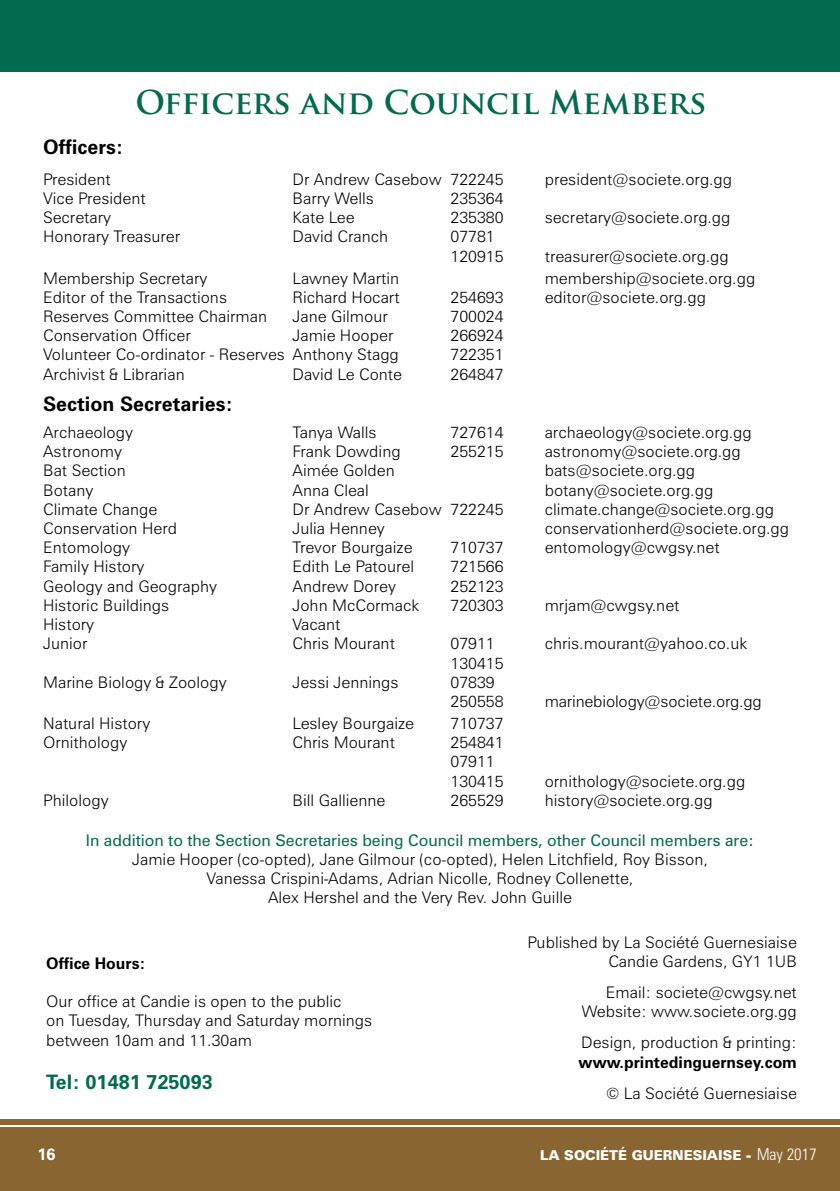
<style>
.page{position:relative;width:840px;height:1191px;background:#fff}
.page>*{position:absolute;margin:0;border:0;box-sizing:border-box;transform-origin:0 0}
.t1{font:700 32px "Trajan Pro";letter-spacing:-.01em;color:#026b4f}
.t2{font:700 20px "Zurich BT";color:#000}
.t3{font:700 20px "Zurich BT";color:#026b4f}
.t4{font:700 16.4px "Zurich BT";color:#fff}
.t5{font:300 16px/19.2px "Zurich BT";color:#000}
.t6{font:16px "Zurich BT";color:#026b4f}
.t7{font:700 16px "Zurich BT";color:#000}
.t8{font:900 13.6px "Zurich BT";color:#fff}
.s1{font-weight:300;font-stretch:condensed;font-size:16.4px}
</style>
<div class="page">
<div style="left:0;top:1127px;width:839px;height:64px;background:#896532"></div>
<div style="left:0;top:1118px;width:839px;height:6px;background:#896532"></div>
<div style="left:0;top:0;width:839px;height:72px;background:#026b4f"></div>
<h1 class="t1" style="left:135px;top:82px;width:572px">Officers and Council Members</h1>
<p class="t2" style="left:43px;top:134px;width:82px">Officers:</p>
<p class="t5" style="left:43px;top:169px;width:69px">President</p>
<p class="t5" style="left:292px;top:169px;width:212px">Dr Andrew Casebow 722245</p>
<p class="t5" style="left:544px;top:169px;width:189px">president@societe.org.gg</p>
<p class="t5" style="left:43px;top:188px;width:104px">Vice President</p>
<p class="t5" style="left:292px;top:188px;width:83px">Barry Wells</p>
<p class="t5" style="left:450px;top:188px;width:55px">235364</p>
<p class="t5" style="left:43px;top:208px;width:69px">Secretary</p>
<p class="t5" style="left:292px;top:208px;width:64px">Kate Lee</p>
<p class="t5" style="left:450px;top:208px;width:55px">235380</p>
<p class="t5" style="left:544px;top:208px;width:187px">secretary@societe.org.gg</p>
<p class="t5" style="left:43px;top:227px;width:138px">Honorary Treasurer</p>
<p class="t5" style="left:292px;top:227px;width:97px">David Cranch</p>
<p class="t5" style="left:450px;top:227px;width:55px">07781<br>120915</p>
<p class="t5" style="left:544px;top:246px;width:185px">treasurer@societe.org.gg</p>
<p class="t5" style="left:43px;top:268px;width:166px">Membership Secretary</p>
<p class="t5" style="left:292px;top:268px;width:108px">Lawney Martin</p>
<p class="t5" style="left:544px;top:268px;width:212px">membership@societe.org.gg</p>
<p class="t5" style="left:43px;top:287px;width:185px">Editor of the Transactions</p>
<p class="t5" style="left:292px;top:287px;width:109px">Richard Hocart</p>
<p class="t5" style="left:450px;top:287px;width:55px">254693</p>
<p class="t5" style="left:544px;top:287px;width:163px">editor@societe.org.gg</p>
<p class="t5" style="left:43px;top:306px;width:225px">Reserves Committee Chairman</p>
<p class="t5" style="left:292px;top:306px;width:97px">Jane Gilmour</p>
<p class="t5" style="left:450px;top:306px;width:55px">700024</p>
<p class="t5" style="left:43px;top:326px;width:149px">Conservation Officer</p>
<p class="t5" style="left:292px;top:326px;width:102px">Jamie Hooper</p>
<p class="t5" style="left:450px;top:326px;width:55px">266924</p>
<p class="t5" style="left:43px;top:345px;width:357px">Volunteer Co-ordinator - Reserves Anthony Stagg</p>
<p class="t5" style="left:450px;top:345px;width:55px">722351</p>
<p class="t5" style="left:43px;top:364px;width:143px">Archivist &amp; Librarian</p>
<p class="t5" style="left:292px;top:364px;width:111px">David Le Conte</p>
<p class="t5" style="left:450px;top:364px;width:55px">264847</p>
<p class="t2" style="left:43px;top:391px;width:191px">Section Secretaries:</p>
<p class="t5" style="left:43px;top:422px;width:91px">Archaeology</p>
<p class="t5" style="left:292px;top:422px;width:86px">Tanya Walls</p>
<p class="t5" style="left:450px;top:422px;width:55px">727614</p>
<p class="t5" style="left:544px;top:422px;width:208px">archaeology@societe.org.gg</p>
<p class="t5" style="left:43px;top:442px;width:80px">Astronomy</p>
<p class="t5" style="left:292px;top:442px;width:110px">Frank Dowding</p>
<p class="t5" style="left:450px;top:442px;width:55px">255215</p>
<p class="t5" style="left:544px;top:442px;width:198px">astronomy@societe.org.gg</p>
<p class="t5" style="left:43px;top:461px;width:84px">Bat Section</p>
<p class="t5" style="left:292px;top:461px;width:104px">Aimée Golden</p>
<p class="t5" style="left:544px;top:461px;width:152px">bats@societe.org.gg</p>
<p class="t5" style="left:43px;top:480px;width:52px">Botany</p>
<p class="t5" style="left:292px;top:480px;width:78px">Anna Cleal</p>
<p class="t5" style="left:544px;top:480px;width:170px">botany@societe.org.gg</p>
<p class="t5" style="left:43px;top:499px;width:116px">Climate Change</p>
<p class="t5" style="left:292px;top:499px;width:212px">Dr Andrew Casebow 722245</p>
<p class="t5" style="left:544px;top:499px;width:231px">climate.change@societe.org.gg</p>
<p class="t5" style="left:43px;top:518px;width:135px">Conservation Herd</p>
<p class="t5" style="left:292px;top:518px;width:94px">Julia Henney</p>
<p class="t5" style="left:544px;top:518px;width:246px">conservationherd@societe.org.gg</p>
<p class="t5" style="left:43px;top:538px;width:88px">Entomology</p>
<p class="t5" style="left:292px;top:538px;width:121px">Trevor Bourgaize</p>
<p class="t5" style="left:450px;top:538px;width:55px">710737</p>
<p class="t5" style="left:544px;top:538px;width:176px">entomology@cwgsy.net</p>
<p class="t5" style="left:43px;top:557px;width:103px">Family History</p>
<p class="t5" style="left:292px;top:557px;width:123px">Edith Le Patourel</p>
<p class="t5" style="left:450px;top:557px;width:55px">721566</p>
<p class="t5" style="left:43px;top:576px;width:175px">Geology and Geography</p>
<p class="t5" style="left:292px;top:576px;width:105px">Andrew Dorey</p>
<p class="t5" style="left:450px;top:576px;width:55px">252123</p>
<p class="t5" style="left:43px;top:595px;width:128px">Historic Buildings</p>
<p class="t5" style="left:292px;top:595px;width:128px">John McCormack</p>
<p class="t5" style="left:450px;top:595px;width:55px">720303</p>
<p class="t5" style="left:544px;top:595px;width:136px">mrjam@cwgsy.net</p>
<p class="t5" style="left:43px;top:614px;width:53px">History</p>
<p class="t5" style="left:292px;top:614px;width:50px">Vacant</p>
<p class="t5" style="left:43px;top:634px;width:46px">Junior</p>
<p class="t5" style="left:292px;top:634px;width:104px">Chris Mourant</p>
<p class="t5" style="left:450px;top:634px;width:46px">07911</p>
<p class="t5" style="left:544px;top:634px;width:204px">chris.mourant@yahoo.co.uk</p>
<p class="t5" style="left:450px;top:653px;width:55px">130415</p>
<p class="t5" style="left:43px;top:672px;width:185px">Marine Biology &amp; Zoology</p>
<p class="t5" style="left:292px;top:672px;width:107px">Jessi Jennings</p>
<p class="t5" style="left:450px;top:672px;width:55px">07839<br>250558</p>
<p class="t5" style="left:544px;top:691px;width:218px">marinebiology@societe.org.gg</p>
<p class="t5" style="left:43px;top:713px;width:109px">Natural History</p>
<p class="t5" style="left:292px;top:713px;width:123px">Lesley Bourgaize</p>
<p class="t5" style="left:450px;top:713px;width:55px">710737</p>
<p class="t5" style="left:43px;top:732px;width:86px">Ornithology</p>
<p class="t5" style="left:292px;top:732px;width:104px">Chris Mourant</p>
<p class="t5" style="left:450px;top:732px;width:55px">254841<br>07911<br>130415</p>
<p class="t5" style="left:544px;top:771px;width:202px">ornithology@societe.org.gg</p>
<p class="t5" style="left:43px;top:790px;width:67px">Philology</p>
<p class="t5" style="left:292px;top:790px;width:94px">Bill Gallienne</p>
<p class="t5" style="left:450px;top:790px;width:55px">265529</p>
<p class="t5" style="left:544px;top:790px;width:170px">history@societe.org.gg</p>
<p class="t6" style="left:86px;top:830px;width:669px">In addition to the Section Secretaries being Council members, other Council members are:</p>
<p class="t5" style="left:132px;top:849px;width:577px;text-align:center">Jamie Hooper (co-opted), Jane Gilmour (co-opted), Helen Litchfield, Roy Bisson,<br>Vanessa Crispini-Adams, Adrian Nicolle, Rodney Collenette,<br>Alex Hershel and the Very Rev. John Guille</p>
<p class="t7" style="left:46px;top:953px;width:101px">Office Hours:</p>
<p class="t5" style="left:46px;top:991px;width:327px">Our office at Candie is open to the public<br>on Tuesday, Thursday and Saturday mornings between 10am and 11.30am</p>
<p class="t3" style="left:46px;top:1069px;width:168px">Tel: 01481 725093</p>
<p class="t5" style="left:527px;top:932px;width:271px;text-align:right">Published by La Société Guernesiaise<br>Candie Gardens, GY1 1UB</p>
<p class="t5" style="left:581px;top:982px;width:216px;text-align:right">Email: societe@cwgsy.net<br>Website: www.societe.org.gg</p>
<p class="t5" style="left:581px;top:1033px;width:217px">Design, production &amp; printing:</p>
<p class="t7" style="left:578px;top:1052px;width:220px">www.printedinguernsey.com</p>
<p class="t5" style="left:605px;top:1083px;width:192px">© La Société Guernesiaise</p>
<p class="t4" style="left:37px;top:1143px;width:20px">16</p>
<p class="t8" style="left:540px;top:1146px;width:278px">LA SOCIÉTÉ GUERNESIAISE - <span class="s1">May 2017</span></p>
</div>
